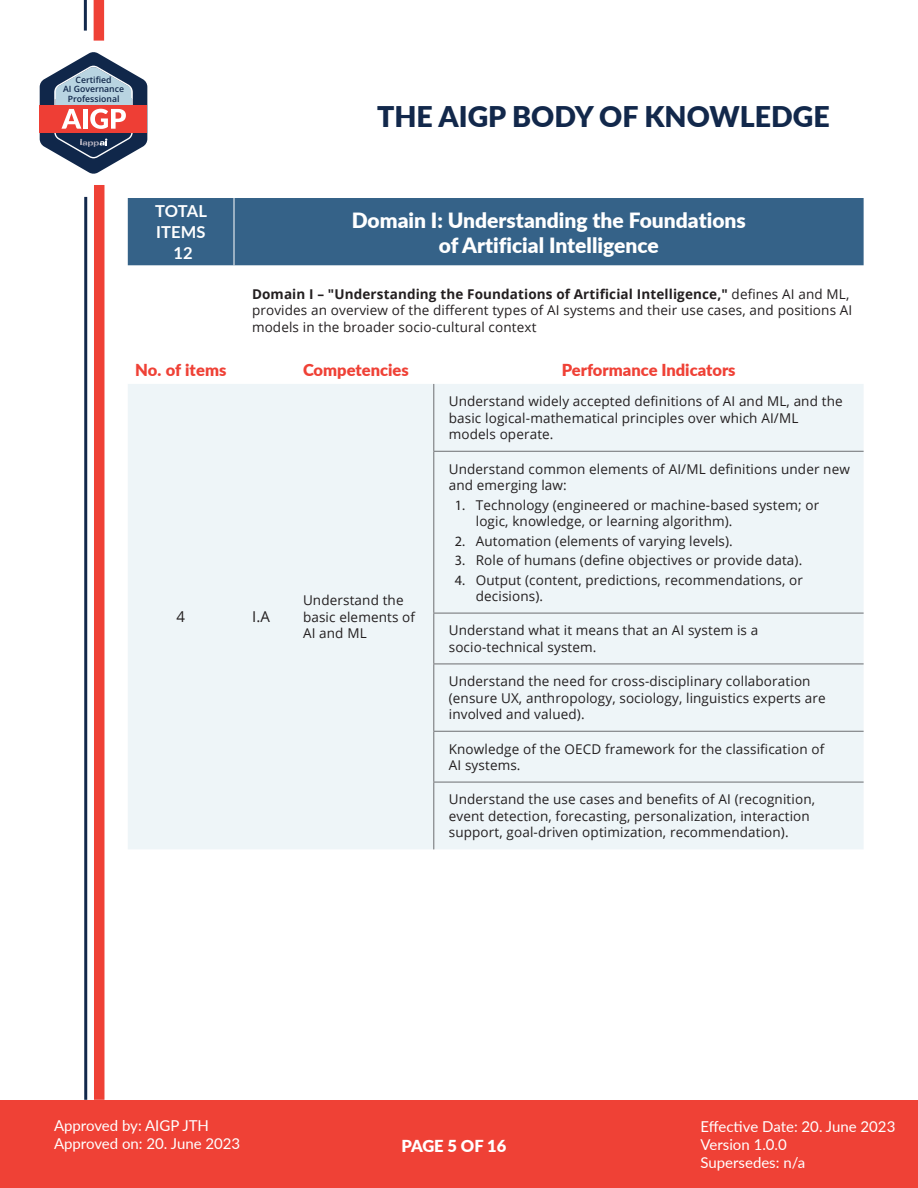
<style>
.page{position:relative;width:918px;height:1188px;background:#fff}
.page>*{position:absolute;margin:0;border:0;box-sizing:border-box;transform-origin:0 0}
.t1{font:900 28.5px "Lato";color:#12284b}
.t2{font:900 21px/25.2px "Lato";color:#fff;text-align:center}
.body_type{font:900 16.5px "Lato";color:#ef4136}
.body_type-2{font:700 16.5px/21px "Lato";letter-spacing:.01em;color:#fff}
.t3{font:900 16.5px "Lato";color:#fff}
.t4{font:15px/18px "Lato";color:#fff}
.body_type-3{font:15px "Open Sans";color:#231f20}
.body_type-4{font:13.5px/16.5px "Open Sans";letter-spacing:.01em;color:#231f20}
.t5{font:600 8.7px/9.3px "Open Sans";color:#10274a;text-align:center}
.s1{font-weight:700}
.s2{font-family:"Myriad Pro";font-size:14.25px}
</style>
<div class="page">
<div style="left:0;top:1100px;width:918px;height:88px;background:#ef4136"></div>
<div style="left:94px;top:0;width:10px;height:41px;background:#ef4136"></div>
<hr style="left:84px;top:0;width:3px;height:31px;background:#12284b">
<div style="left:94px;top:185px;width:10px;height:915px;background:#ef4136"></div>
<hr style="left:84px;top:197px;width:3px;height:903px;background:#12284b">
<svg style="left:40px;top:52px;width:107px;height:122px"></svg>
<div style="left:128px;top:198px;width:736px;height:67px;background:#356288"></div>
<div style="left:128px;top:384px;width:736px;height:465px;background:#eef5f8"></div>
<hr style="left:433px;top:451px;width:431px;height:1px;background:#6c6d70">
<hr style="left:433px;top:613px;width:431px;height:1px;background:#6c6d70">
<hr style="left:433px;top:664px;width:431px;height:1px;background:#6c6d70">
<hr style="left:433px;top:731px;width:431px;height:1px;background:#6c6d70">
<hr style="left:433px;top:782px;width:431px;height:1px;background:#6c6d70">
<hr style="left:234px;top:198px;width:1px;height:67px;background:#fff">
<hr style="left:433px;top:384px;width:1px;height:67px;background:#6c6d70">
<hr style="left:433px;top:452px;width:1px;height:161px;background:#6c6d70">
<hr style="left:433px;top:613px;width:1px;height:51px;background:#6c6d70">
<hr style="left:433px;top:664px;width:1px;height:67px;background:#6c6d70">
<hr style="left:433px;top:732px;width:1px;height:50px;background:#6c6d70">
<hr style="left:433px;top:782px;width:1px;height:67px;background:#6c6d70">
<p class="t5" style="left:63px;top:75px;width:63px">Certified<br>AI Governance<br>Professional</p>
<h1 class="t1" style="left:377px;top:95px;width:454px">THE AIGP BODY OF KNOWLEDGE</h1>
<p class="body_type-2" style="left:155px;top:200px;width:53px">TOTAL<br>ITEMS</p>
<p class="body_type-2" style="left:173px;top:242px;width:21px">12</p>
<p class="t2" style="left:352px;top:206px;width:396px">Domain I: Understanding the Foundations of Artificial Intelligence</p>
<p class="body_type-4" style="left:252px;top:285px;width:602px"><span class="s1">Domain I – ″Understanding the Foundations of Artificial Intelligence,″</span> defines AI and ML, provides an overview of the different types of AI systems and their use cases, and positions AI models in the broader socio-cultural context</p>
<p class="body_type" style="left:135px;top:358px;width:93px">No. of items</p>
<p class="body_type" style="left:303px;top:358px;width:107px">Competencies</p>
<p class="body_type" style="left:562px;top:358px;width:175px">Performance Indicators</p>
<p class="body_type-3" style="left:177px;top:607px;width:10px">4</p>
<p class="body_type-3" style="left:252px;top:607px;width:19px">I.A</p>
<p class="body_type-4" style="left:303px;top:592px;width:114px">Understand the basic elements of<br>AI and ML</p>
<p class="body_type-4" style="left:449px;top:393px;width:395px">Understand widely accepted definitions of AI and ML, and the basic logical-mathematical principles over which AI/ML</p>
<p class="body_type-4" style="left:449px;top:426px;width:106px">models operate.</p>
<p class="body_type-4" style="left:449px;top:460px;width:403px">Understand common elements of AI/ML definitions under new and emerging law:</p>
<p class="body_type-4" style="left:476px;top:496px;width:345px;text-indent:-21px"><span class="s2">1.</span> Technology (engineered or machine-based system; or logic, knowledge, or learning algorithm).</p>
<p class="body_type-4" style="left:455px;top:532px;width:280px"><span class="s2">2.</span> Automation (elements of varying levels).</p>
<p class="body_type-4" style="left:455px;top:552px;width:349px"><span class="s2">3.</span> Role of humans (define objectives or provide data).</p>
<p class="body_type-4" style="left:476px;top:571px;width:329px;text-indent:-21px"><span class="s2">4.</span> Output (content, predictions, recommendations, or decisions).</p>
<p class="body_type-4" style="left:449px;top:622px;width:311px">Understand what it means that an AI system is a socio-technical system.</p>
<p class="body_type-4" style="left:449px;top:673px;width:378px">Understand the need for cross-disciplinary collaboration (ensure UX, anthropology, sociology, linguistics experts are involved and valued).</p>
<p class="body_type-4" style="left:449px;top:740px;width:377px">Knowledge of the OECD framework for the classification of</p>
<p class="body_type-4" style="left:449px;top:757px;width:73px">AI systems.</p>
<p class="body_type-4" style="left:449px;top:791px;width:368px">Understand the use cases and benefits of AI (recognition, event detection, forecasting, personalization, interaction support, goal-driven optimization, recommendation).</p>
<p class="t4" style="left:54px;top:1116px;width:188px">Approved by: AIGP JTH<br>Approved on: 20. June 2023</p>
<p class="t4" style="left:700px;top:1117px;width:196px">Effective Date: 20. June 2023<br>Version 1.0.0<br>Supersedes: n/a</p>
<p class="t3" style="left:401px;top:1134px;width:106px">PAGE 5 OF 16</p>
</div>
